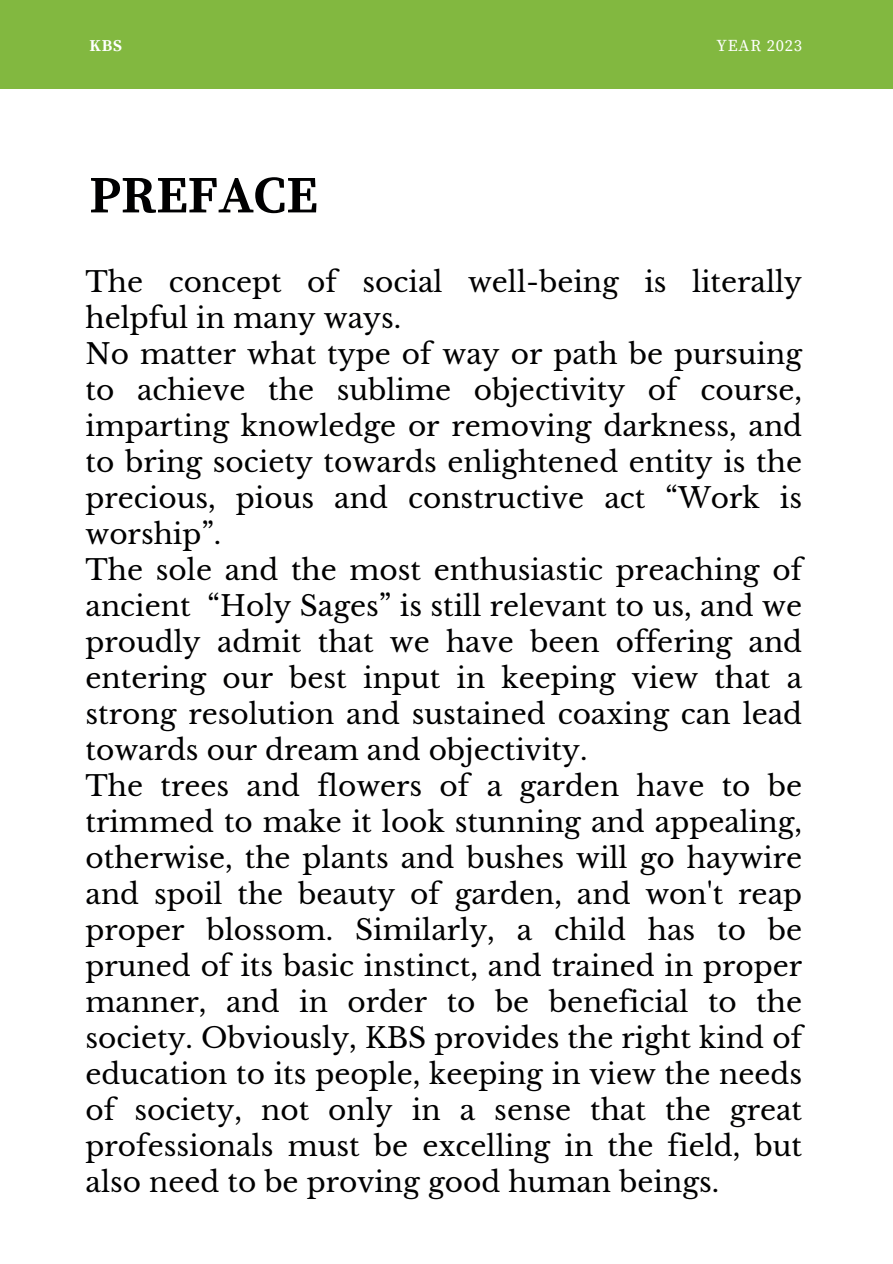
<style>
.page{position:relative;width:893px;height:1264px;background:#fff}
.page>*{position:absolute;margin:0;border:0;box-sizing:border-box;transform-origin:0 0}
.t1{font:700 52.5px "Source Serif Pro";color:#000001}
.t2{font:28.05px/36px "Libre Baskerville";color:#000001;text-align:justify}
.t3{font:16.5px "Source Serif Pro";letter-spacing:.05em;color:#fff}
.t4{font:700 16.5px "Source Serif Pro";color:#fff}
</style>
<div class="page">
<div style="left:0;top:0;width:892px;height:89px;background:#82b840"></div>
<p class="t4" style="left:89px;top:36px;width:34px">KBS</p>
<p class="t3" style="left:716px;top:36px;width:87px">YEAR 2023</p>
<p class="t1" style="left:89px;top:164px;width:230px">PREFACE</p>
<p class="t2" style="left:85px;top:264px;width:718px">The concept of social well-being is literally helpful in many ways.</p>
<p class="t2" style="left:85px;top:336px;width:718px">No matter what type of way or path be pursuing to achieve the sublime objectivity of course, imparting knowledge or removing darkness, and to bring society towards enlightened entity is the precious, pious and constructive act “Work is worship”.</p>
<p class="t2" style="left:85px;top:552px;width:718px">The sole and the most enthusiastic preaching of ancient “Holy Sages” is still relevant to us, and we proudly admit that we have been offering and entering our best input in keeping view that a strong resolution and sustained coaxing can lead towards our dream and objectivity.</p>
<p class="t2" style="left:85px;top:768px;width:718px">The trees and flowers of a garden have to be trimmed to make it look stunning and appealing, otherwise, the plants and bushes will go haywire and spoil the beauty of garden, and won't reap proper blossom. Similarly, a child has to be pruned of its basic instinct, and trained in proper manner, and in order to be beneficial to the society. Obviously, KBS provides the right kind of education to its people, keeping in view the needs of society, not only in a sense that the great professionals must be excelling in the field, but also need to be proving good human beings.</p>
</div>
